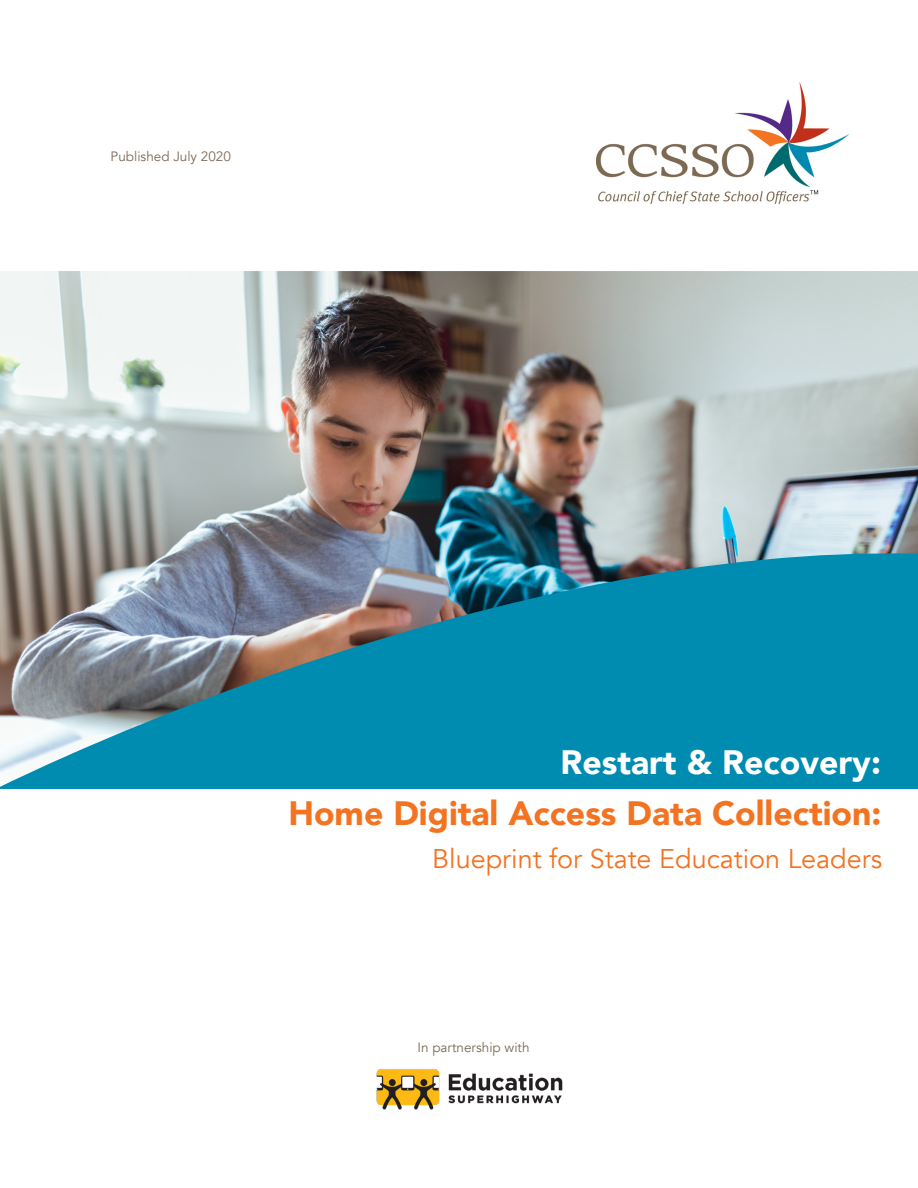
<style>
.page{position:relative;width:918px;height:1188px;background:#fff}
.page>*{position:absolute;margin:0;border:0;box-sizing:border-box;transform-origin:0 0}
.t1{font:900 33.75px "Avenir";color:#f37321}
.t2{font:900 33.75px "Avenir";color:#fff}
.t3{font:27px "Avenir";color:#f37321}
.t4{font:13.5px "Avenir";color:#7c6a54}
</style>
<div class="page">
<img style="left:376px;top:1069px;width:187px;height:41px">
<img style="left:0;top:271px;width:918px;height:516px">
<img style="left:596px;top:83px;width:252px;height:121px">
<p class="t4" style="left:111px;top:148px;width:122px">Published July 2020</p>
<p class="t2" style="left:560px;top:733px;width:322px">Restart &amp; Recovery:</p>
<p class="t1" style="left:288px;top:784px;width:595px">Home Digital Access Data Collection:</p>
<p class="t3" style="left:432px;top:843px;width:451px">Blueprint for State Education Leaders</p>
<p class="t4" style="left:418px;top:1040px;width:114px">In partnership with</p>
</div>
